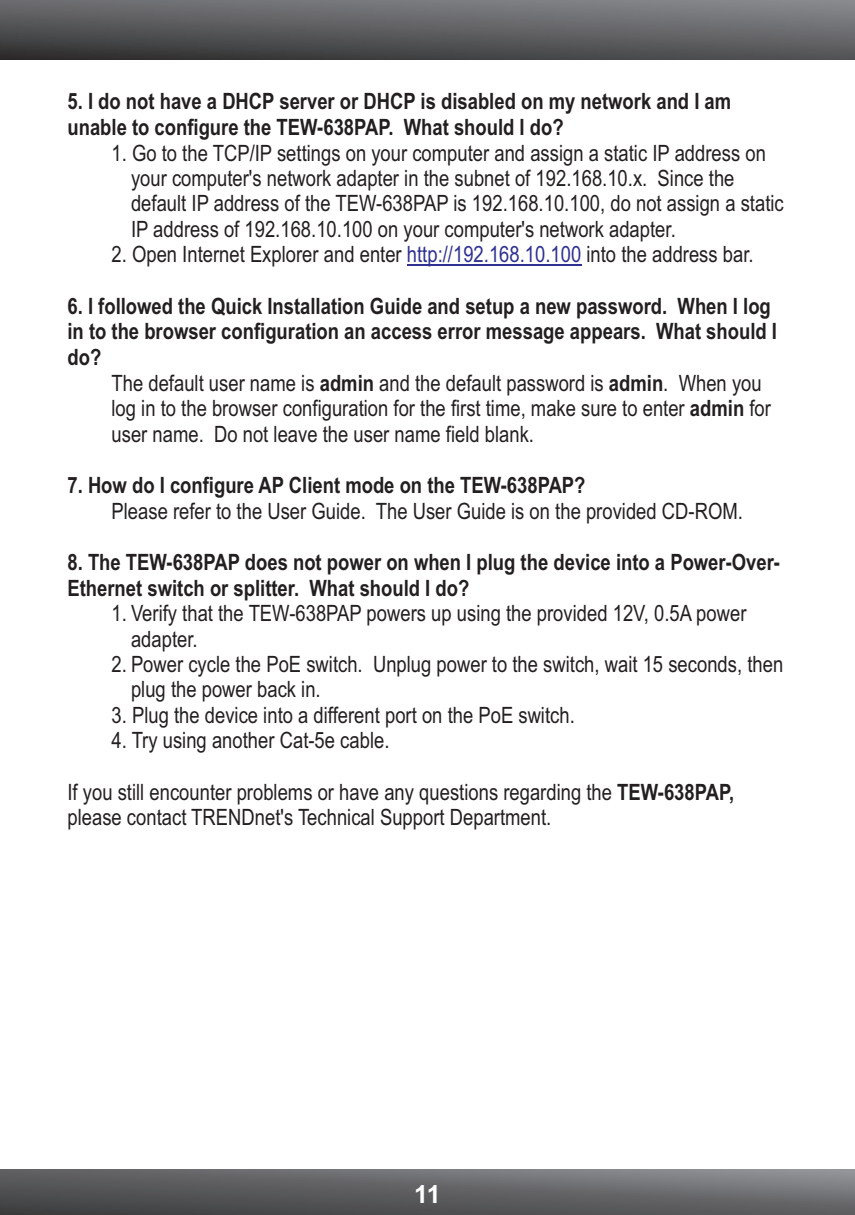
<style>
.page{position:relative;width:855px;height:1215px;background:#fff}
.page>*{position:absolute;margin:0;border:0;box-sizing:border-box;transform-origin:0 0}
.t1{font:700 25px "Arial";color:#fff}
.t2{font:22.5px/25.5px "Arial Narrow";color:#231f20}
.t3{font:700 22.5px/25.8px "Arial Narrow";color:#231f20}
.s1{color:#2e3092}
.s2{font-weight:700}
</style>
<div class="page">
<svg style="left:0;top:0;width:855px;height:59px;background:#5e5e61"></svg>
<svg style="left:0;top:1170px;width:855px;height:45px;background:#606163"></svg>
<hr style="left:407px;top:264px;width:174px;height:1px;background:#2e3092">
<p class="t3" style="left:68px;top:91px;width:665px">5. I do not have a DHCP server or DHCP is disabled on my network and I am unable to configure the TEW-638PAP. What should I do?</p>
<p class="t2" style="left:131px;top:142px;width:654px;text-indent:-19px">1. Go to the TCP/IP settings on your computer and assign a static IP address on your computer's network adapter in the subnet of 192.168.10.x. Since the default IP address of the TEW-638PAP is 192.168.10.100, do not assign a static IP address of 192.168.10.100 on your computer's network adapter.</p>
<p class="t2" style="left:112px;top:244px;width:644px">2. Open Internet Explorer and enter <span class="s1">http://192.168.10.100</span> into the address bar.</p>
<p class="t3" style="left:67px;top:295px;width:711px">6. I followed the Quick Installation Guide and setup a new password. When I log in to the browser configuration an access error message appears. What should I do?</p>
<p class="t2" style="left:112px;top:372px;width:661px">The default user name is <span class="s2">admin</span> and the default password is <span class="s2">admin</span>. When you log in to the browser configuration for the first time, make sure to enter <span class="s2">admin</span> for user name. Do not leave the user name field blank.</p>
<p class="t3" style="left:67px;top:474px;width:520px">7. How do I configure AP Client mode on the TEW-638PAP?</p>
<p class="t2" style="left:112px;top:500px;width:633px">Please refer to the User Guide. The User Guide is on the provided CD-ROM.</p>
<p class="t3" style="left:67px;top:551px;width:714px">8. The TEW-638PAP does not power on when I plug the device into a Power-Over-<br>Ethernet switch or splitter. What should I do?</p>
<p class="t2" style="left:131px;top:602px;width:617px;text-indent:-19px">1. Verify that the TEW-638PAP powers up using the provided 12V, 0.5A power adapter.</p>
<p class="t2" style="left:131px;top:653px;width:654px;text-indent:-19px">2. Power cycle the PoE switch. Unplug power to the switch, wait 15 seconds, then plug the power back in.</p>
<p class="t2" style="left:112px;top:704px;width:465px">3. Plug the device into a different port on the PoE switch.</p>
<p class="t2" style="left:112px;top:730px;width:279px">4. Try using another Cat-5e cable.</p>
<p class="t2" style="left:67px;top:781px;width:668px">If you still encounter problems or have any questions regarding the <span class="s2">TEW-638PAP, </span>please contact TRENDnet's Technical Support Department.</p>
<p class="t1" style="left:414px;top:1185px;width:28px">11</p>
</div>
